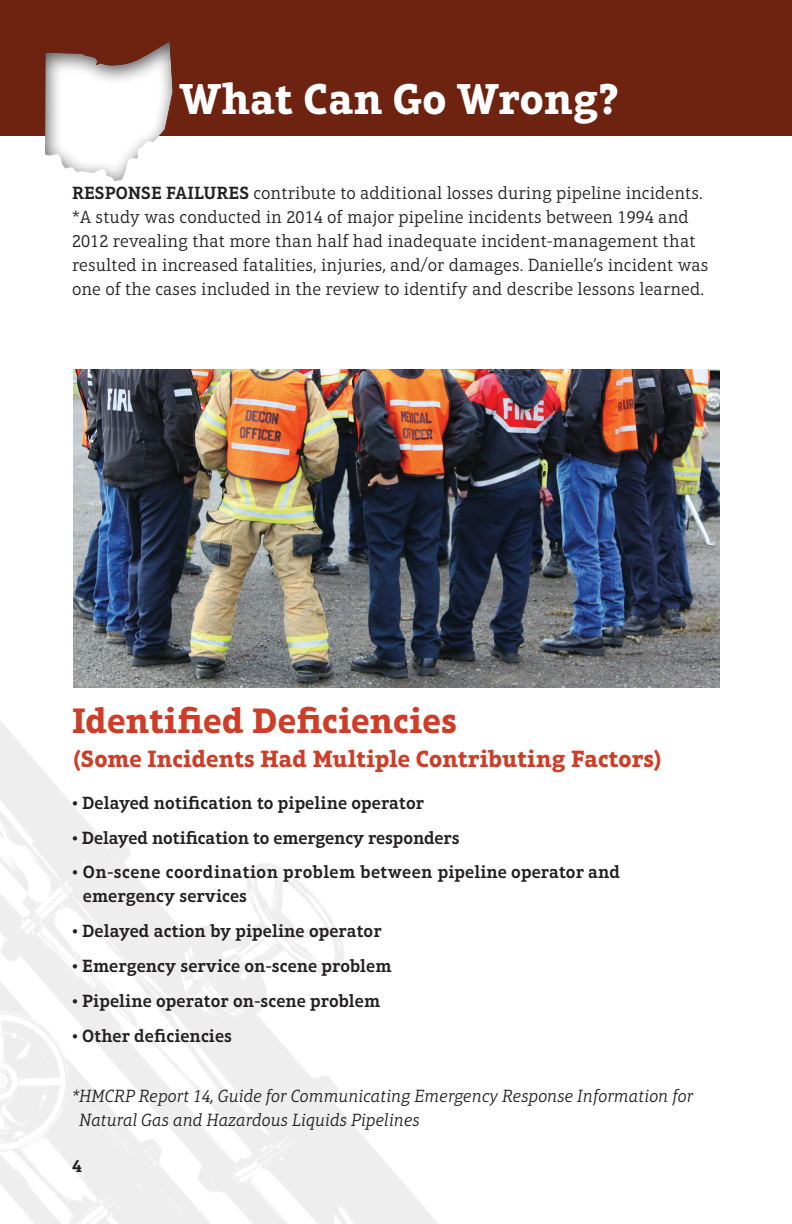
<style>
.page{position:relative;width:792px;height:1224px;background:#fff}
.page>*{position:absolute;margin:0;border:0;box-sizing:border-box;transform-origin:0 0}
._2020vistaprintHeade{font:700 44px "Aptifer Slab LT Pro";letter-spacing:.005em;color:#fff}
._2020vistaprintAltSu{font:700 36px "Aptifer Slab LT Pro";letter-spacing:.005em;color:#ce3d27}
._2020vistaprintSubHe{font:700 24px "Aptifer Slab LT Pro";letter-spacing:.005em;color:#ce3d27}
._2020vistaprintBodyC{font:300 18px/24px "Aptifer Slab LT Pro";letter-spacing:.005em;color:#231f20}
._2020vistaprintBodyC-2{font:600 18px/24px "Aptifer Slab LT Pro";letter-spacing:.005em;color:#231f20}
._2020vistaprintBodyC-3{font:italic 300 18px/24px "Aptifer Slab LT Pro";color:#231f20}
._2020vistaprintCopyr{font:600 18px "Aptifer Slab LT Pro";color:#231f20}
.s1{font-weight:600}
</style>
<div class="page">
<img style="left:0;top:687px;width:469px;height:537px">
<div style="left:0;top:0;width:792px;height:135px;background:#6d230f"></div>
<img style="left:73px;top:369px;width:647px;height:318px">
<svg style="left:27px;top:41px;width:154px;height:140px"></svg>
<p class="_2020vistaprintHeade" style="left:179px;top:73px;width:441px">What Can Go Wrong?</p>
<p class="_2020vistaprintBodyC" style="left:72px;top:181px;width:638px"><span class="s1">RESPONSE FAILURES</span> contribute to additional losses during pipeline incidents. *A study was conducted in 2014 of major pipeline incidents between 1994 and 2012 revealing that more than half had inadequate incident-management that resulted in increased fatalities, injuries, and/or damages. Danielle’s incident was one of the cases included in the review to identify and describe lessons learned.</p>
<p class="_2020vistaprintAltSu" style="left:72px;top:699px;width:386px">Identified Deficiencies</p>
<p class="_2020vistaprintSubHe" style="left:72px;top:745px;width:592px">(Some Incidents Had Multiple Contributing Factors)</p>
<p class="_2020vistaprintBodyC-2" style="left:72px;top:791px;width:354px">• Delayed notification to pipeline operator</p>
<p class="_2020vistaprintBodyC-2" style="left:72px;top:825px;width:389px">• Delayed notification to emergency responders</p>
<p class="_2020vistaprintBodyC-2" style="left:83px;top:860px;width:539px;text-indent:-11px">• On-scene coordination problem between pipeline operator and emergency services</p>
<p class="_2020vistaprintBodyC-2" style="left:72px;top:919px;width:311px">• Delayed action by pipeline operator</p>
<p class="_2020vistaprintBodyC-2" style="left:72px;top:954px;width:321px">• Emergency service on-scene problem</p>
<p class="_2020vistaprintBodyC-2" style="left:72px;top:989px;width:310px">• Pipeline operator on-scene problem</p>
<p class="_2020vistaprintBodyC-2" style="left:72px;top:1023px;width:162px">• Other deficiencies</p>
<p class="_2020vistaprintBodyC-3" style="left:79px;top:1084px;width:616px;text-indent:-7px">*HMCRP Report 14, Guide for Communicating Emergency Response Information for<br>Natural Gas and Hazardous Liquids Pipelines</p>
<p class="_2020vistaprintCopyr" style="left:72px;top:1155px;width:11px">4</p>
</div>
